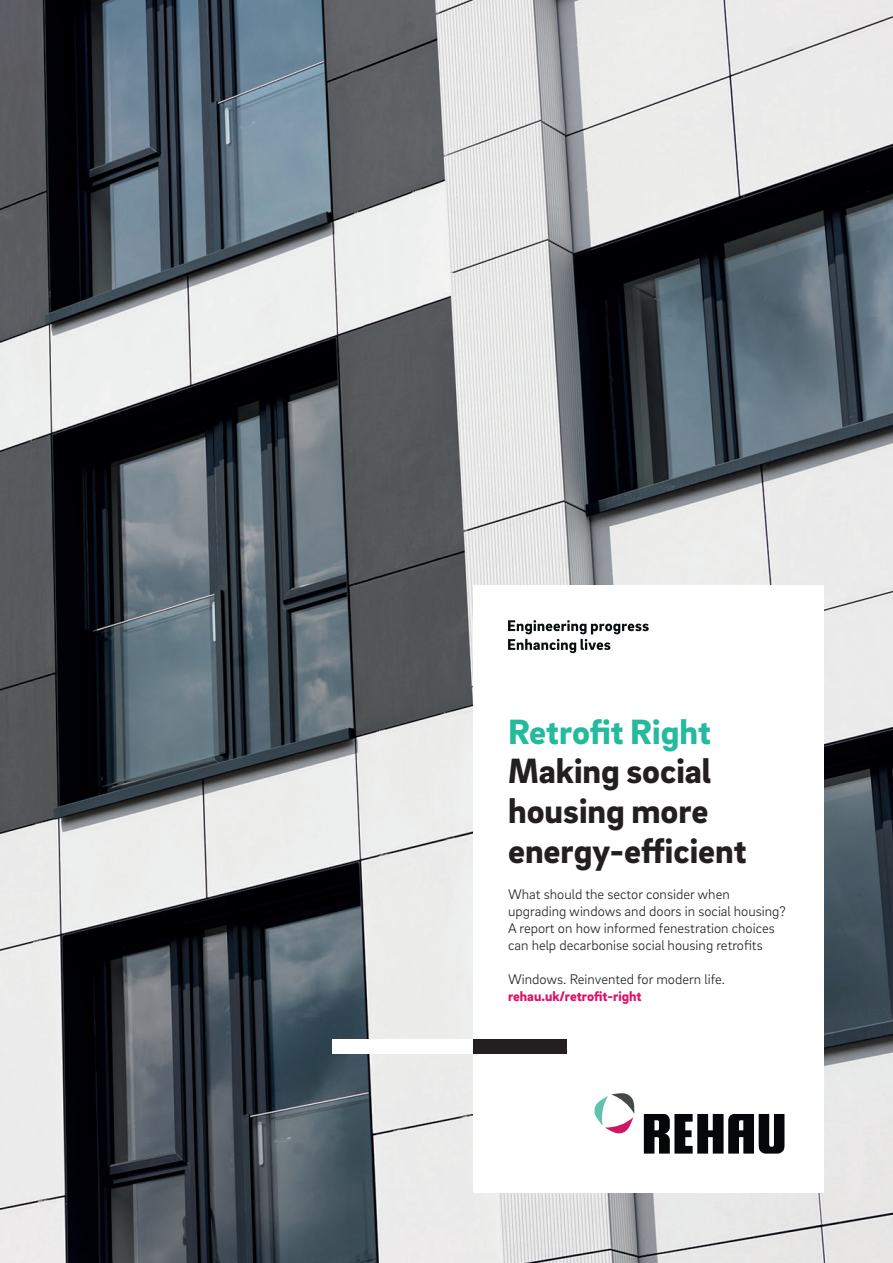
<style>
.page{position:relative;width:893px;height:1263px;background:#fff}
.page>*{position:absolute;margin:0;border:0;box-sizing:border-box;transform-origin:0 0}
.t1{font:900 36px/39.6px "Brix Sans";color:#231f20}
.t2{font:900 36px "Brix Sans";color:#24bb9d}
.t3{font:300 14.25px/17.1px "Brix Sans";color:#231f20}
.t4{font:900 14.25px "Brix Sans";color:#de1068}
</style>
<div class="page">
<img style="left:0;top:0;width:893px;height:1263px">
<div style="left:473px;top:585px;width:351px;height:608px;background:#fff"></div>
<svg style="left:508px;top:620px;width:141px;height:33px"></svg>
<div style="left:333px;top:1039px;width:140px;height:15px;background:#fff"></div>
<div style="left:473px;top:1039px;width:93px;height:15px;background:#231f20"></div>
<svg style="left:594px;top:1093px;width:41px;height:41px"></svg>
<svg style="left:644px;top:1114px;width:140px;height:39px"></svg>
<h1 class="t2" style="left:508px;top:708px;width:204px">Retrofit Right</h1>
<h1 class="t1" style="left:508px;top:750px;width:240px">Making social housing more energy-e icient</h1>
<p class="t3" style="left:508px;top:885px;width:279px">What should the sector consider when upgrading windows and doors in social housing?<br>A report on how informed fenestration choices can help decarbonise social housing retrofits</p>
<p class="t3" style="left:508px;top:970px;width:218px">Windows. Reinvented for modern life.</p>
<p class="t4" style="left:508px;top:987px;width:135px">rehau.uk/retrofit-right</p>
</div>
